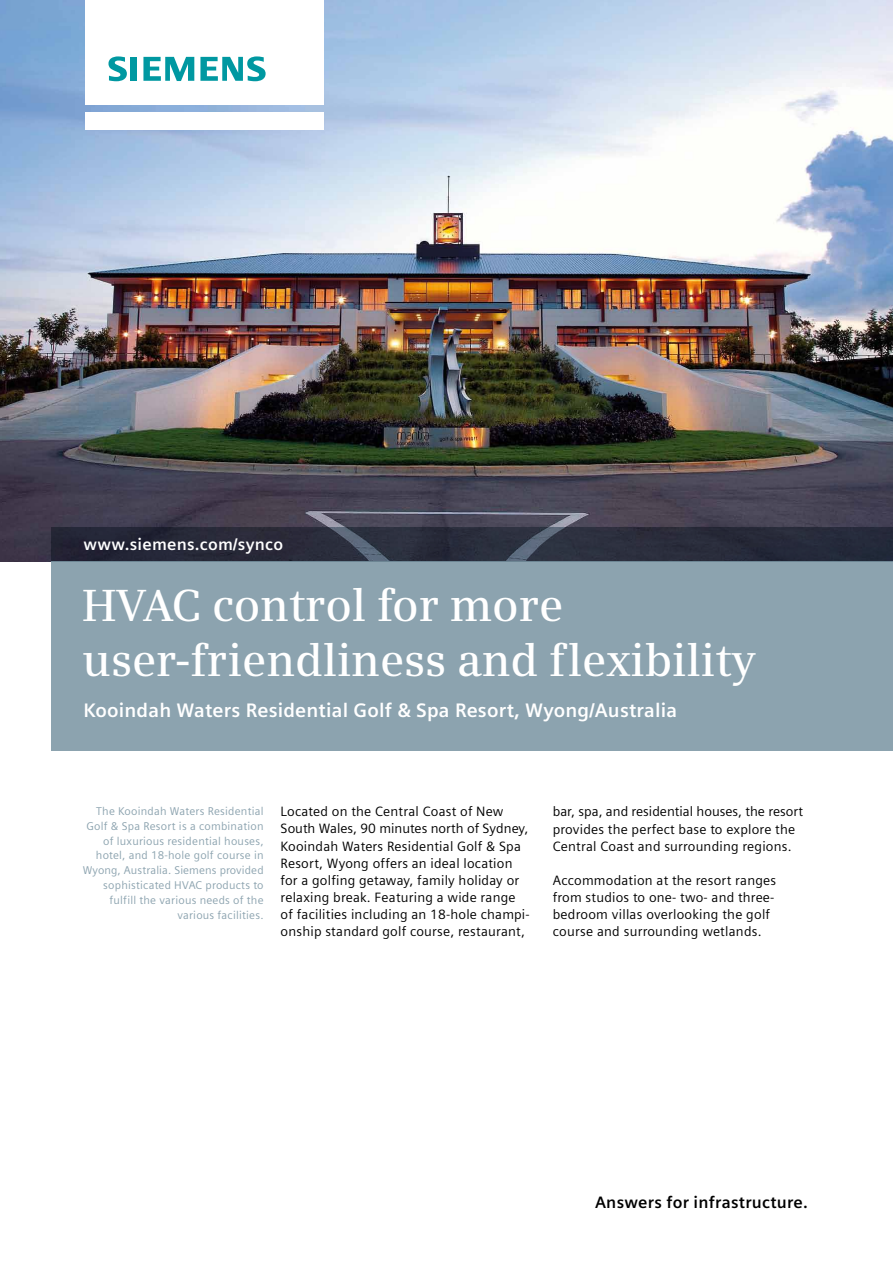
<style>
.page{position:relative;width:893px;height:1263px;background:#fff}
.page>*{position:absolute;margin:0;border:0;box-sizing:border-box;transform-origin:0 0}
.t1{font:600 45px/55.2px "Siemens Serif";letter-spacing:-.005em;color:#fff}
.t2{font:700 19.5px "Siemens Sans";letter-spacing:.01em;color:#fff}
.t3{font:700 16.5px "Siemens Sans";letter-spacing:.015em;color:#000}
.t4{font:700 16.5px "Siemens Sans";letter-spacing:.015em;color:#fff}
.t5{font:13.5px/17px "Siemens Sans";letter-spacing:.015em;color:#000}
.t6{font:11.25px/14.9px "Siemens Sans";letter-spacing:.02em;color:#8ca3af;text-align:right}
</style>
<div class="page">
<img style="left:0;top:0;width:893px;height:561px">
<div style="left:51px;top:561px;width:842px;height:189px;background:#8ca3af"></div>
<svg style="left:51px;top:527px;width:842px;height:34px;background:#2a2d3c"></svg>
<div style="left:85px;top:113px;width:238px;height:17px;background:#fff"></div>
<div style="left:85px;top:0;width:238px;height:104px;background:#fff"></div>
<svg style="left:108px;top:56px;width:19px;height:25px"></svg>
<div style="left:131px;top:57px;width:6px;height:24px;background:#0098a1"></div>
<svg style="left:143px;top:57px;width:51px;height:24px"></svg>
<svg style="left:200px;top:56px;width:66px;height:25px"></svg>
<p class="t4" style="left:84px;top:535px;width:201px">www.siemens.com/synco</p>
<h1 class="t1" style="left:82px;top:577px;width:675px">HVAC control for more user-friendliness and flexibility</h1>
<h2 class="t2" style="left:83px;top:699px;width:596px">Kooindah Waters Residential Golf &amp; Spa Resort, Wyong/Australia</h2>
<p class="t6" style="left:83px;top:803px;width:182px">The Kooindah Waters Residential<br>Golf &amp; Spa Resort is a combination of luxurious residential houses, hotel, and 18-hole golf course in<br>Wyong, Australia. Siemens provided sophisticated HVAC products to fulfill the various needs of the various facilities.</p>
<p class="t5" style="left:281px;top:803px;width:251px">Located on the Central Coast of New South Wales, 90 minutes north of Sydney, Kooindah Waters Residential Golf &amp; Spa Resort, Wyong offers an ideal location for a golfing getaway, family holiday or relaxing break. Featuring a wide range of facilities including an 18-hole champi&shy;onship standard golf course, restaurant,</p>
<p class="t5" style="left:553px;top:803px;width:252px">bar, spa, and residential houses, the resort provides the perfect base to explore the<br>Central Coast and surrounding regions.</p>
<p class="t5" style="left:553px;top:871px;width:225px">Accommodation at the resort ranges from studios to one- two- and three&shy;bedroom villas overlooking the golf course and surrounding wetlands.</p>
<p class="t3" style="left:595px;top:1192px;width:214px">Answers for infrastructure.</p>
</div>
